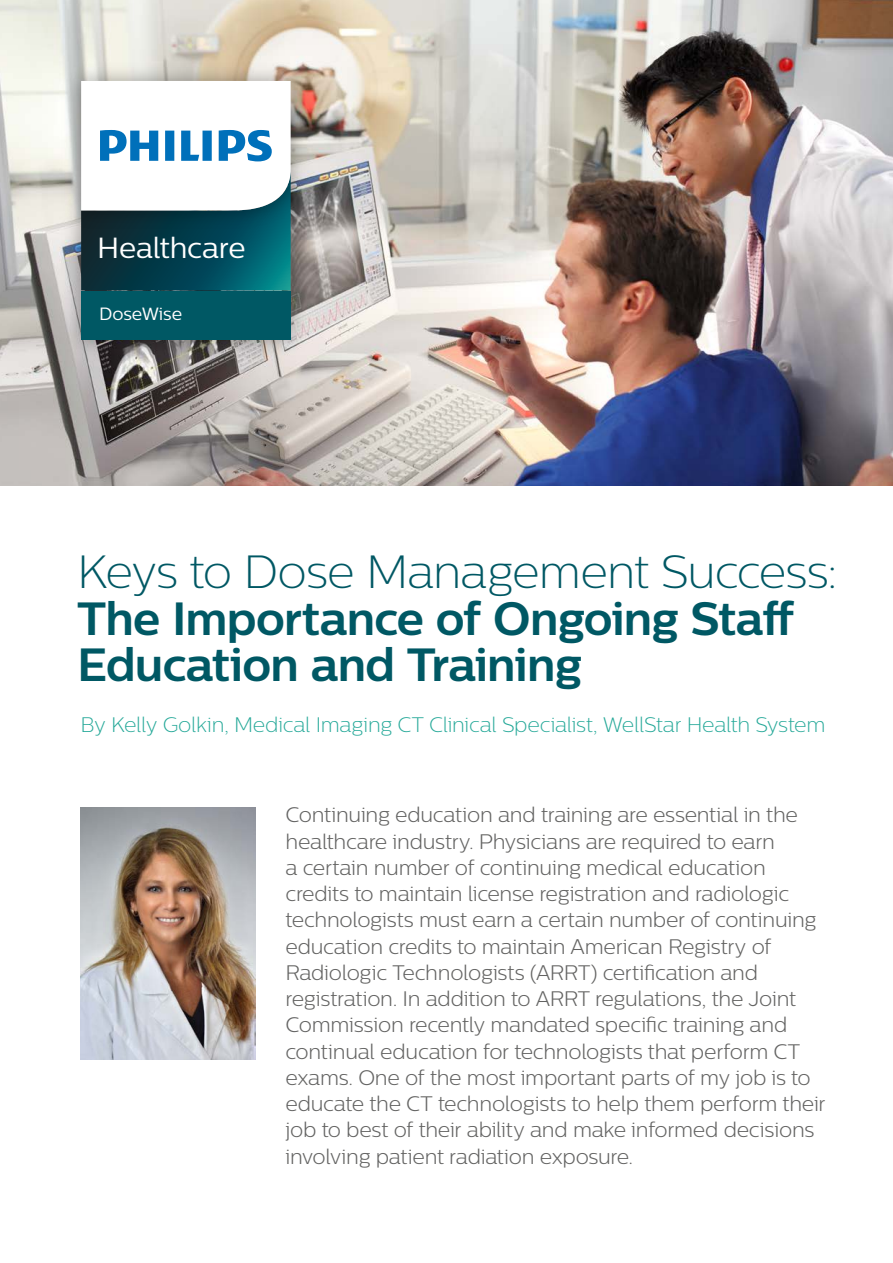
<style>
.page{position:relative;width:893px;height:1263px;background:#fff}
.page>*{position:absolute;margin:0;border:0;box-sizing:border-box;transform-origin:0 0}
.t1{font:700 46.5px/46.5px "Centrale Sans";letter-spacing:-.02em;color:#005864}
.t2{font:46.5px "Centrale Sans X Light";letter-spacing:-.02em;color:#005864}
.t3{font:29.1px "Centrale Sans";letter-spacing:-.01em;color:#fff}
.t4{font:300 21px/26.2px "Centrale Sans";letter-spacing:-.015em;color:#636362}
.t5{font:21px "Centrale Sans X Light";letter-spacing:-.015em;color:#24a898}
.t6{font:17.7px "Centrale Sans";letter-spacing:-.005em;color:#fff}
</style>
<div class="page">
<img style="left:0;top:0;width:893px;height:485px">
<img style="left:80px;top:808px;width:176px;height:251px">
<img style="left:56px;top:236px;width:260px;height:29px">
<img style="left:56px;top:56px;width:260px;height:180px">
<svg style="left:81px;top:81px;width:210px;height:184px"></svg>
<img style="left:56px;top:265px;width:260px;height:100px">
<div style="left:81px;top:290px;width:210px;height:50px;background:#005864"></div>
<h2 class="t3" style="left:97px;top:231px;width:150px">Healthcare</h2>
<p class="t6" style="left:99px;top:304px;width:85px">DoseWise</p>
<h1 class="t2" style="left:77px;top:546px;width:762px">Keys to Dose Management Success:</h1>
<h1 class="t1" style="left:77px;top:594px;width:719px">The Importance of Ongoing Staff<br>Education and Training</h1>
<p class="t5" style="left:80px;top:713px;width:746px">By Kelly Golkin, Medical Imaging CT Clinical Specialist, WellStar Health System</p>
<p class="t4" style="left:286px;top:802px;width:542px">Continuing education and training are essential in the healthcare industry. Physicians are required to earn<br>a certain number of continuing medical education credits to maintain license registration and radiologic technologists must earn a certain number of continuing education credits to maintain American Registry of Radiologic Technologists (ARRT) certification and registration. In addition to ARRT regulations, the Joint Commission recently mandated specific training and continual education for technologists that perform CT exams. One of the most important parts of my job is to educate the CT technologists to help them perform their job to best of their ability and make informed decisions involving patient radiation exposure.</p>
</div>
